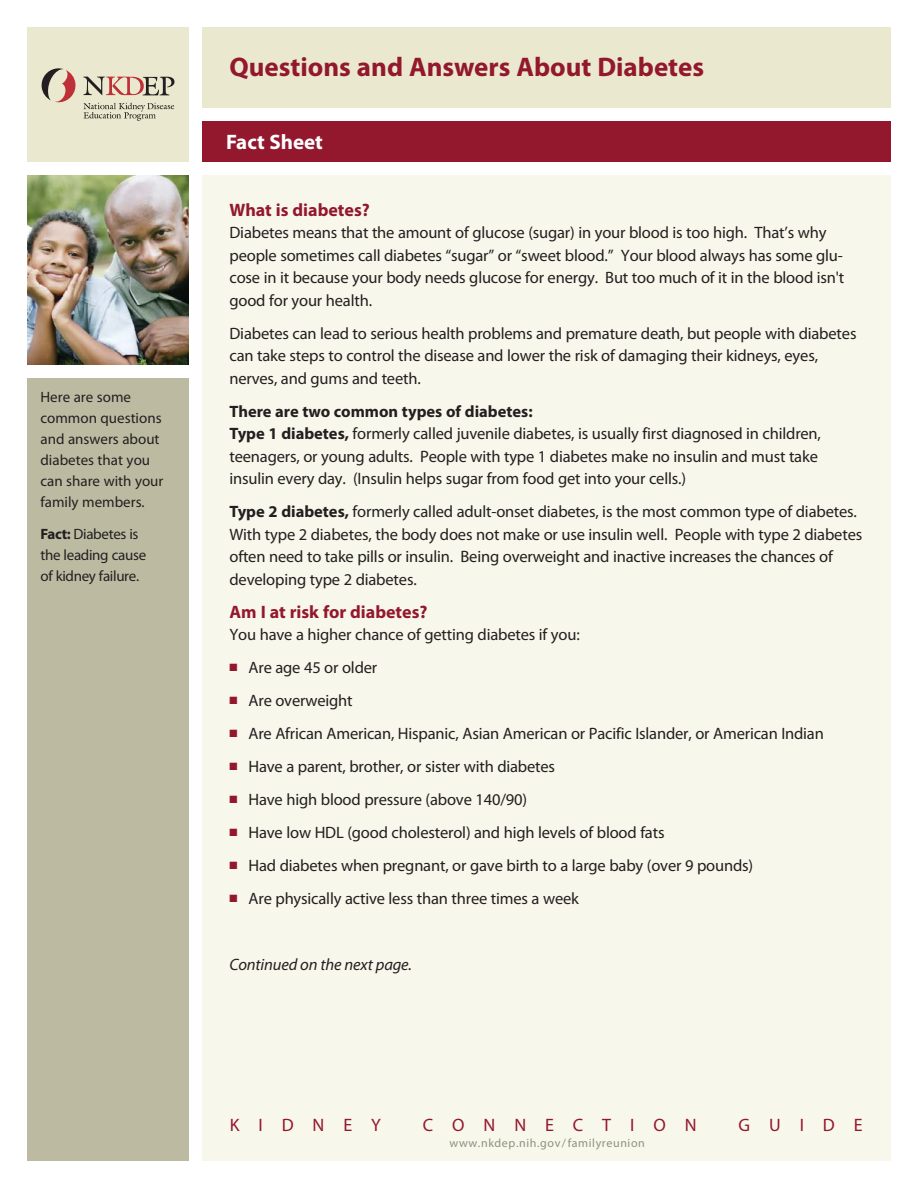
<style>
.page{position:relative;width:918px;height:1188px;background:#fff}
.page>*{position:absolute;margin:0;border:0;box-sizing:border-box;transform-origin:0 0}
.t1{font:700 27px "Myriad Pro";color:#93182d}
.t2{font:700 21px "Myriad Pro";color:#fff}
.t3{font:700 18px "Myriad Pro";color:#93182d}
.t4{font:18px "Myriad Pro";letter-spacing:1.05em;color:#93182d}
.t5{font:16.5px/22.5px "Myriad Pro";letter-spacing:-.01em;color:#231f20}
.t6{font:italic 16.5px "Myriad Pro";letter-spacing:-.01em;color:#231f20}
.t7{font:15px/21px "Myriad Pro";color:#231f20}
.t8{font:15px/21px "Myriad Pro";letter-spacing:-.02em;color:#231f20}
.t9{font:12px "Myriad Pro";letter-spacing:.05em;color:#8f917f}
.s1{font-weight:700}
</style>
<div class="page">
<div style="left:202px;top:176px;width:689px;height:985px;background:#f8f7eb"></div>
<div style="left:202px;top:27px;width:689px;height:81px;background:#eae9cf"></div>
<div style="left:27px;top:378px;width:162px;height:783px;background:#bcbba2"></div>
<div style="left:27px;top:27px;width:162px;height:135px;background:#eae9cf"></div>
<svg style="left:42px;top:68px;width:34px;height:34px"></svg>
<svg style="left:83px;top:76px;width:92px;height:19px"></svg>
<svg style="left:84px;top:103px;width:90px;height:18px"></svg>
<img style="left:27px;top:176px;width:162px;height:188px">
<div style="left:202px;top:122px;width:689px;height:40px;background:#93182d"></div>
<p class="t7" style="left:40px;top:388px;width:124px">Here are some common questions and answers about diabetes that you can share with your family members.</p>
<p class="t8" style="left:40px;top:524px;width:107px"><span class="s1">Fact:</span> Diabetes is the leading cause of kidney failure.</p>
<h2 class="t1" style="left:229px;top:57px;width:476px">Questions and Answers About Diabetes</h2>
<p class="t2" style="left:226px;top:134px;width:98px">Fact Sheet</p>
<h4 class="t3" style="left:230px;top:203px;width:142px">What is diabetes?</h4>
<p class="t5" style="left:230px;top:223px;width:616px">Diabetes means that the amount of glucose (sugar) in your blood is too high. That’s why people sometimes call diabetes “sugar” or “sweet blood.” Your blood always has some glu&shy;cose in it because your body needs glucose for energy. But too much of it in the blood isn't good for your health.</p>
<p class="t5" style="left:230px;top:323px;width:629px">Diabetes can lead to serious health problems and premature death, but people with diabetes can take steps to control the disease and lower the risk of damaging their kidneys, eyes, nerves, and gums and teeth.</p>
<p class="t5" style="left:230px;top:401px;width:593px"><span class="s1">There are two common types of diabetes:<br>Type 1 diabetes,</span> formerly called juvenile diabetes, is usually first diagnosed in children, teenagers, or young adults. People with type 1 diabetes make no insulin and must take insulin every day. (Insulin helps sugar from food get into your cells.)</p>
<p class="t5" style="left:230px;top:502px;width:634px"><span class="s1">Type 2 diabetes,</span> formerly called adult-onset diabetes, is the most common type of diabetes.<br>With type 2 diabetes, the body does not make or use insulin well. People with type 2 diabetes often need to take pills or insulin. Being overweight and inactive increases the chances of developing type 2 diabetes.</p>
<h4 class="t3" style="left:230px;top:605px;width:200px">Am I at risk for diabetes?</h4>
<p class="t5" style="left:230px;top:625px;width:352px">You have a higher chance of getting diabetes if you:</p>
<p class="t5" style="left:230px;top:658px;width:149px"><sup>■</sup> Are age 45 or older</p>
<p class="t5" style="left:230px;top:691px;width:125px"><sup>■</sup> Are overweight</p>
<p class="t5" style="left:230px;top:724px;width:596px"><sup>■</sup> Are African American, Hispanic, Asian American or Pacific Islander, or American Indian</p>
<p class="t5" style="left:230px;top:757px;width:327px"><sup>■</sup> Have a parent, brother, or sister with diabetes</p>
<p class="t5" style="left:230px;top:790px;width:299px"><sup>■</sup> Have high blood pressure (above 140/90)</p>
<p class="t5" style="left:230px;top:823px;width:437px"><sup>■</sup> Have low HDL (good cholesterol) and high levels of blood fats</p>
<p class="t5" style="left:230px;top:855px;width:525px"><sup>■</sup> Had diabetes when pregnant, or gave birth to a large baby (over 9 pounds)</p>
<p class="t5" style="left:230px;top:888px;width:351px"><sup>■</sup> Are physically active less than three times a week</p>
<p class="t6" style="left:230px;top:958px;width:184px">Continued on the next page.</p>
<p class="t4" style="left:230px;top:1118px;width:153px">KIDNEY</p>
<p class="t4" style="left:423px;top:1118px;width:275px">CONNECTION</p>
<p class="t4" style="left:739px;top:1118px;width:126px">GUIDE</p>
<p class="t9" style="left:450px;top:1138px;width:197px">www.nkdep.nih.gov / familyreunion</p>
</div>
